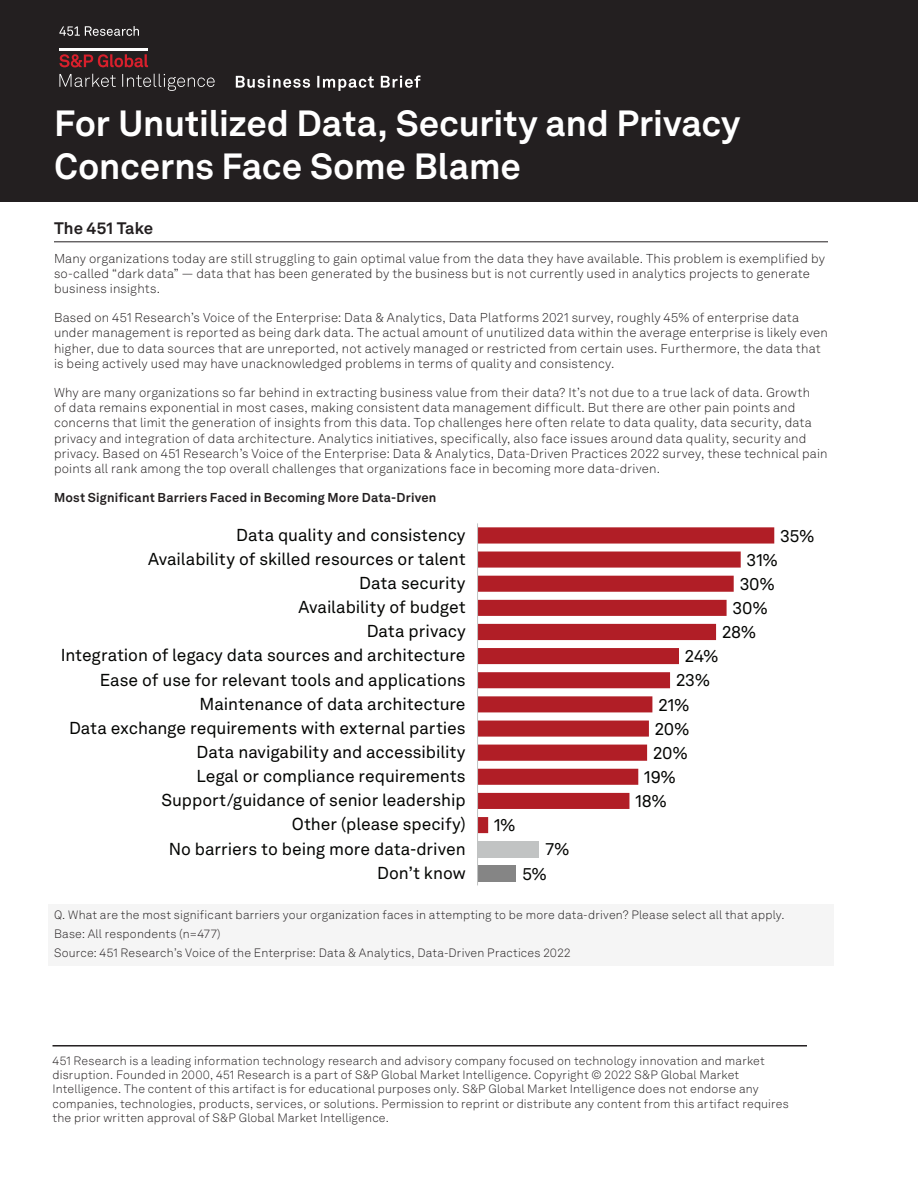
<style>
.page{position:relative;width:918px;height:1188px;background:#fff}
.page>*{position:absolute;margin:0;border:0;box-sizing:border-box;transform-origin:0 0}
.Heading_1{font:700 36px/43.2px "Akkurat LL";letter-spacing:-.005em;color:#fff}
.t1{font:17.1px/24.2px "Akkurat LL";letter-spacing:-.005em;color:#040503}
.Heading_2{font:700 16.5px "Akkurat LL";color:#231f20}
.t2{font:300 12.75px/15.3px "Akkurat LL";letter-spacing:.015em;color:#231f20}
.Exhibit_Title{font:700 12.75px "Akkurat LL";letter-spacing:.01em;color:#231f20}
.Copyright_Rule{font:300 12px/14.4px "Akkurat LL";letter-spacing:.015em;color:#231f20}
.Source{font:300 12px "Akkurat LL";letter-spacing:.015em;color:#231f20}
.Source_last_line{font:300 12px "Akkurat LL";letter-spacing:.015em;color:#231f20}
</style>
<div class="page">
<div style="left:0;top:0;width:918px;height:202px;background:#231f20"></div>
<svg style="left:236px;top:75px;width:185px;height:16px"></svg>
<svg style="left:59px;top:74px;width:156px;height:17px"></svg>
<svg style="left:59px;top:54px;width:89px;height:14px"></svg>
<hr style="left:59px;top:48px;width:89px;height:3px;background:#fff">
<svg style="left:59px;top:26px;width:80px;height:10px"></svg>
<hr style="left:54px;top:241px;width:774px;height:1px;background:#231f20">
<div style="left:48px;top:904px;width:786px;height:24px;background:#f5f5f5"></div>
<div style="left:48px;top:923px;width:786px;height:24px;background:#f5f5f5"></div>
<div style="left:48px;top:942px;width:786px;height:24px;background:#f5f5f5"></div>
<div style="left:478px;top:841px;width:61px;height:16px;background:#c1c3c3"></div>
<div style="left:478px;top:865px;width:38px;height:16px;background:#858585"></div>
<svg style="left:478px;top:527px;width:296px;height:306px"></svg>
<hr style="left:477px;top:523px;width:1px;height:362px;background:#c1c3c3">
<hr style="left:52px;top:1045px;width:755px;height:2px;background:#231f20">
<p class="Heading_1" style="left:54px;top:100px;width:688px">For Unutilized Data, Security and Privacy<br>Concerns Face Some Blame</p>
<p class="Heading_2" style="left:54px;top:215px;width:101px">The 451 Take</p>
<p class="t2" style="left:54px;top:250px;width:773px">Many organizations today are still struggling to gain optimal value from the data they have available. This problem is exemplified by so-called “dark data” — data that has been generated by the business but is not currently used in analytics projects to generate business insights.</p>
<p class="t2" style="left:54px;top:310px;width:775px">Based on 451 Research’s Voice of the Enterprise: Data &amp; Analytics, Data Platforms 2021 survey, roughly 45% of enterprise data under management is reported as being dark data. The actual amount of unutilized data within the average enterprise is likely even higher, due to data sources that are unreported, not actively managed or restricted from certain uses. Furthermore, the data that is being actively used may have unacknowledged problems in terms of quality and consistency.</p>
<p class="t2" style="left:54px;top:384px;width:775px">Why are many organizations so far behind in extracting business value from their data? It’s not due to a true lack of data. Growth<br>of data remains exponential in most cases, making consistent data management difficult. But there are other pain points and concerns that limit the generation of insights from this data. Top challenges here often relate to data quality, data security, data privacy and integration of data architecture. Analytics initiatives, specifically, also face issues around data quality, security and privacy. Based on 451 Research’s Voice of the Enterprise: Data &amp; Analytics, Data-Driven Practices 2022 survey, these technical pain points all rank among the top overall challenges that organizations face in becoming more data-driven.</p>
<p class="Exhibit_Title" style="left:54px;top:488px;width:384px">Most Significant Barriers Faced in Becoming More Data-Driven</p>
<p class="t1" style="left:61px;top:522px;width:407px;text-align:right">Data quality and consistency<br>Availability of skilled resources or talent<br>Data security<br>Availability of budget<br>Data privacy<br>Integration of legacy data sources and architecture<br>Ease of use for relevant tools and applications<br>Maintenance of data architecture<br>Data exchange requirements with external parties<br>Data navigability and accessibility<br>Legal or compliance requirements<br>Support/guidance of senior leadership<br>Other (please specify)<br>No barriers to being more data-driven<br>Don’t know</p>
<p class="t1" style="left:494px;top:812px;width:23px">1%</p>
<p class="t1" style="left:522px;top:837px;width:48px;text-indent:23px">7%<br>5%</p>
<p class="t1" style="left:780px;top:523px;width:36px">35%</p>
<p class="t1" style="left:747px;top:547px;width:32px">31%</p>
<p class="t1" style="left:740px;top:571px;width:36px">30%</p>
<p class="t1" style="left:733px;top:595px;width:36px">30%</p>
<p class="t1" style="left:722px;top:619px;width:35px">28%</p>
<p class="t1" style="left:685px;top:643px;width:35px">24%</p>
<p class="t1" style="left:676px;top:668px;width:35px">23%</p>
<p class="t1" style="left:658px;top:692px;width:32px">21%</p>
<p class="t1" style="left:655px;top:716px;width:36px">20%</p>
<p class="t1" style="left:653px;top:740px;width:36px">20%</p>
<p class="t1" style="left:644px;top:764px;width:33px">19%</p>
<p class="t1" style="left:635px;top:788px;width:33px">18%</p>
<p class="Source" style="left:54px;top:906px;width:732px">Q. What are the most significant barriers your organization faces in attempting to be more data-driven? Please select all that apply.</p>
<p class="Source" style="left:54px;top:925px;width:168px">Base: All respondents (n=477)</p>
<p class="Source_last_line" style="left:54px;top:944px;width:518px">Source: 451 Research’s Voice of the Enterprise: Data &amp; Analytics, Data-Driven Practices 2022</p>
<p class="Copyright_Rule" style="left:52px;top:1053px;width:738px">451 Research is a leading information technology research and advisory company focused on technology innovation and market disruption. Founded in 2000, 451 Research is a part of S&amp;P Global Market Intelligence. Copyright © 2022 S&amp;P Global Market Intelligence. The content of this artifact is for educational purposes only. S&amp;P Global Market Intelligence does not endorse any companies, technologies, products, services, or solutions. Permission to reprint or distribute any content from this artifact requires the prior written approval of S&amp;P Global Market Intelligence.</p>
</div>
